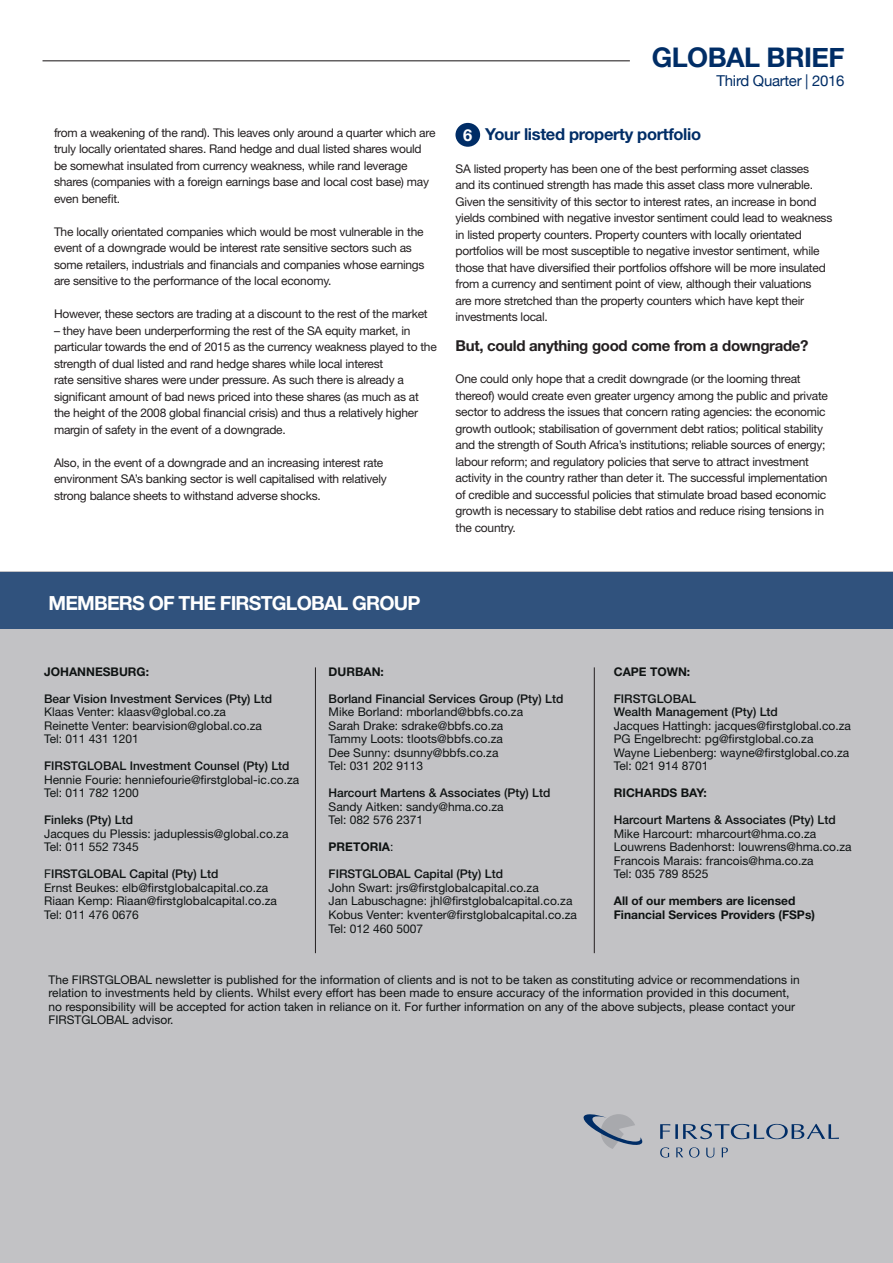
<style>
.page{position:relative;width:893px;height:1263px;background:#fff}
.page>*{position:absolute;margin:0;border:0;box-sizing:border-box;transform-origin:0 0}
.t1{font:700 27px "Helvetica Neue";letter-spacing:-.02em;color:#002d66}
.t2{font:700 19.5px "Helvetica Neue LT Std";letter-spacing:-.04em;color:#fff}
.t3{font:700 16.5px "Helvetica Neue LT Std";letter-spacing:-.02em;color:#002d66}
.t4{font:700 16.5px "Helvetica Neue LT Std";color:#fff}
.t5{font:700 15px "Helvetica Neue LT Std";letter-spacing:-.02em;color:#231f20}
.t6{font:15px "Helvetica Neue";letter-spacing:-.02em;color:#002d66}
.t7{font:12px/16.5px "Helvetica Neue LT Std";letter-spacing:-.02em;color:#231f20}
.t8{font:12px/13.5px "Helvetica Neue LT Std";color:#0f1313}
.t9{font:500 12px/13.5px "Helvetica Neue LT Std";color:#0f1313}
.t10{font:700 12px "Helvetica Neue LT Std";color:#0f1313}
.s1{font-weight:400}
</style>
<div class="page">
<div style="left:0;top:572px;width:893px;height:691px;background:#c2c2c5"></div>
<hr style="left:315px;top:667px;width:1px;height:286px;background:#231f20">
<hr style="left:594px;top:667px;width:1px;height:286px;background:#231f20">
<div style="left:0;top:572px;width:893px;height:56px;background:#30527d"></div>
<hr style="left:43px;top:60px;width:587px;height:1px;background:#231f20">
<svg style="left:660px;top:1124px;width:179px;height:15px"></svg>
<svg style="left:660px;top:1147px;width:68px;height:10px"></svg>
<svg style="left:583px;top:1114px;width:60px;height:35px"></svg>
<div style="left:455px;top:123px;width:25px;height:24px;background:#002d66;border-radius:50%"></div>
<p class="t7" style="left:54px;top:124px;width:383px">from a weakening of the rand). This leaves only around a quarter which are truly locally orientated shares. Rand hedge and dual listed shares would be somewhat insulated from currency weakness, while rand leverage shares (companies with a foreign earnings base and local cost base) may even benefit.</p>
<p class="t7" style="left:54px;top:223px;width:372px">The locally orientated companies which would be most vulnerable in the event of a downgrade would be interest rate sensitive sectors such as some retailers, industrials and financials and companies whose earnings are sensitive to the performance of the local economy.</p>
<p class="t7" style="left:54px;top:306px;width:375px">However, these sectors are trading at a discount to the rest of the market</p>
<p class="t7" style="left:54px;top:322px;width:384px">– they have been underperforming the rest of the SA equity market, in particular towards the end of 2015 as the currency weakness played to the strength of dual listed and rand hedge shares while local interest<br>rate sensitive shares were under pressure. As such there is already a significant amount of bad news priced into these shares (as much as at the height of the 2008 global financial crisis) and thus a relatively higher margin of safety in the event of a downgrade.</p>
<p class="t7" style="left:54px;top:454px;width:334px">Also, in the event of a downgrade and an increasing interest rate environment SA’s banking sector is well capitalised with relatively strong balance sheets to withstand adverse shocks.</p>
<p class="t1" style="left:652px;top:36px;width:194px">GLOBAL BRIEF</p>
<p class="t6" style="left:717px;top:70px;width:129px">Third Quarter | 2016</p>
<p class="t3" style="left:485px;top:124px;width:217px">Your listed property portfolio</p>
<p class="t7" style="left:455px;top:160px;width:378px">SA listed property has been one of the best performing asset classes<br>and its continued strength has made this asset class more vulnerable.<br>Given the sensitivity of this sector to interest rates, an increase in bond yields combined with negative investor sentiment could lead to weakness in listed property counters. Property counters with locally orientated portfolios will be most susceptible to negative investor sentiment, while those that have diversified their portfolios offshore will be more insulated from a currency and sentiment point of view, although their valuations<br>are more stretched than the property counters which have kept their investments local.</p>
<p class="t5" style="left:455px;top:337px;width:355px">But, could anything good come from a downgrade?</p>
<p class="t7" style="left:455px;top:370px;width:374px">One could only hope that a credit downgrade (or the looming threat thereof) would create even greater urgency among the public and private sector to address the issues that concern rating agencies: the economic growth outlook; stabilisation of government debt ratios; political stability and the strength of South Africa’s institutions; reliable sources of energy; labour reform; and regulatory policies that serve to attract investment activity in the country rather than deter it. The successful implementation of credible and successful policies that stimulate broad based economic growth is necessary to stabilise debt ratios and reduce rising tensions in the country.</p>
<p class="t4" style="left:463px;top:125px;width:11px">6</p>
<p class="t2" style="left:48px;top:591px;width:374px">MEMBERS OF THE FIRSTGLOBAL GROUP</p>
<p class="t10" style="left:44px;top:664px;width:106px">JOHANNESBURG:</p>
<p class="t9" style="left:44px;top:692px;width:229px">Bear Vision Investment Services (Pty) Ltd</p>
<p class="t8" style="left:44px;top:705px;width:183px">Klaas Venter: klaasv@global.co.za</p>
<p class="t8" style="left:44px;top:719px;width:219px">Reinette Venter: bearvision@global.co.za</p>
<p class="t8" style="left:44px;top:732px;width:96px">Tel: 011 431 1201</p>
<p class="t9" style="left:44px;top:759px;width:247px">FIRSTGLOBAL Investment Counsel (Pty) Ltd</p>
<p class="t8" style="left:44px;top:773px;width:257px">Hennie Fourie: henniefourie@firstglobal-ic.co.za</p>
<p class="t8" style="left:44px;top:786px;width:96px">Tel: 011 782 1200</p>
<p class="t9" style="left:44px;top:813px;width:90px">Finleks (Pty) Ltd</p>
<p class="t8" style="left:44px;top:827px;width:246px">Jacques du Plessis: jaduplessis@global.co.za</p>
<p class="t8" style="left:44px;top:840px;width:96px">Tel: 011 552 7345</p>
<p class="t9" style="left:44px;top:867px;width:176px"><span class="s1">F</span>IRSTGLOBAL Capital (Pty) Ltd</p>
<p class="t8" style="left:44px;top:881px;width:226px">Ernst Beukes: elb@firstglobalcapital.co.za</p>
<p class="t8" style="left:44px;top:894px;width:234px">Riaan Kemp: Riaan@firstglobalcapital.co.za<br>Tel: 011 476 0676</p>
<p class="t10" style="left:329px;top:664px;width:57px">DURBAN:</p>
<p class="t9" style="left:329px;top:692px;width:236px">Borland Financial Services Group (Pty) Ltd</p>
<p class="t8" style="left:329px;top:705px;width:196px">Mike Borland: mborland@bbfs.co.za</p>
<p class="t8" style="left:329px;top:719px;width:176px">Sarah Drake: sdrake@bbfs.co.za</p>
<p class="t8" style="left:329px;top:732px;width:176px">Tammy Loots: tloots@bbfs.co.za</p>
<p class="t8" style="left:329px;top:746px;width:171px">Dee Sunny: dsunny@bbfs.co.za</p>
<p class="t8" style="left:329px;top:759px;width:96px">Tel: 031 202 9113</p>
<p class="t9" style="left:329px;top:786px;width:223px">Harcourt Martens &amp; Associates (Pty) Ltd</p>
<p class="t8" style="left:329px;top:800px;width:176px">Sandy Aitken: sandy@hma.co.za</p>
<p class="t8" style="left:329px;top:813px;width:96px">Tel: 082 576 2371</p>
<p class="t10" style="left:329px;top:840px;width:66px">PRETORIA<span class="s1">:</span></p>
<p class="t9" style="left:329px;top:867px;width:176px">FIRSTGLOBAL Capital (Pty) Ltd</p>
<p class="t8" style="left:329px;top:881px;width:212px">John Swart: jrs@firstglobalcapital.co.za</p>
<p class="t8" style="left:329px;top:894px;width:245px">Jan Labuschagne: jhl@firstglobalcapital.co.za</p>
<p class="t8" style="left:329px;top:908px;width:250px">Kobus Venter: kventer@firstglobalcapital.co.za</p>
<p class="t8" style="left:329px;top:921px;width:96px">Tel: 012 460 5007</p>
<p class="t10" style="left:614px;top:664px;width:78px">CAPE TOWN:</p>
<p class="t9" style="left:614px;top:692px;width:166px">FIRSTGLOBAL<br>Wealth Management (Pty) Ltd</p>
<p class="t8" style="left:614px;top:719px;width:239px">Jacques Hattingh: jacques@firstglobal.co.za</p>
<p class="t8" style="left:614px;top:732px;width:201px">PG Engelbrecht: pg@firstglobal.co.za</p>
<p class="t8" style="left:614px;top:746px;width:237px">Wayne Liebenberg: wayne@firstglobal.co.za</p>
<p class="t8" style="left:614px;top:759px;width:96px">Tel: 021 914 8701</p>
<p class="t10" style="left:614px;top:786px;width:95px">RICHARDS BAY:</p>
<p class="t9" style="left:614px;top:813px;width:223px">Harcourt Martens &amp; Associates (Pty) Ltd</p>
<p class="t8" style="left:614px;top:827px;width:204px">Mike Harcourt: mharcourt@hma.co.za</p>
<p class="t8" style="left:614px;top:840px;width:239px">Louwrens Badenhorst: louwrens@hma.co.za</p>
<p class="t8" style="left:614px;top:854px;width:201px">Francois Marais: francois@hma.co.za</p>
<p class="t8" style="left:614px;top:867px;width:96px">Tel: 035 789 8525</p>
<p class="t10" style="left:614px;top:894px;width:183px">All of our members are licensed</p>
<p class="t10" style="left:614px;top:907px;width:203px">Financial Services Providers (FSPs)</p>
<p class="t8" style="left:48px;top:972px;width:753px">The FIRSTGLOBAL newsletter is published for the information of clients and is not to be taken as constituting advice or recommendations in relation to investments held by clients. Whilst every effort has been made to ensure accuracy of the information provided in this document, no responsibility will be accepted for action taken in reliance on it. For further information on any of the above subjects, please contact your FIRSTGLOBAL advisor.</p>
</div>
